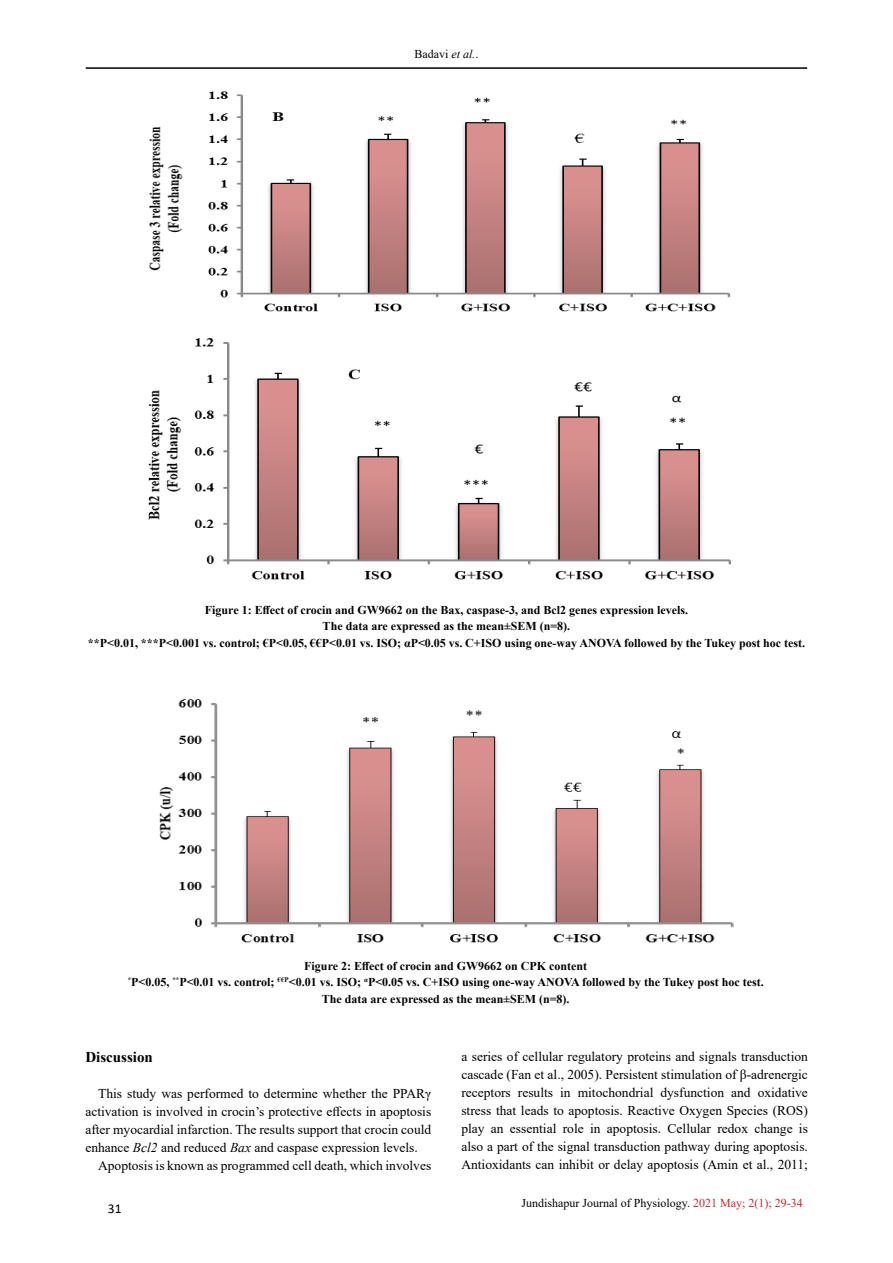
<style>
.page{position:relative;width:893px;height:1263px;background:#fff}
.page>*{position:absolute;margin:0;border:0;box-sizing:border-box;transform-origin:0 0}
.t1{font:700 15px "Times New Roman";color:#000}
.t2{font:13.5px/18px "Times New Roman";color:#000;text-align:justify}
.t3{font:13.5px "Calibri";color:#000}
.t4{font:700 12px/16.5px "Times New Roman";color:#000;text-align:center}
.t5{font:12px "Times New Roman";color:#000}
.s1{font-style:italic}
.s2{color:#d2232a}
</style>
<div class="page">
<hr style="left:86px;top:67px;width:721px;height:2px;background:#000">
<img style="left:149px;top:91px;width:582px;height:221px">
<img style="left:148px;top:338px;width:583px;height:242px">
<img style="left:159px;top:699px;width:575px;height:244px">
<p class="t5" style="left:414px;top:45px;width:65px">Badavi <span class="s1">et al.</span>.</p>
<p class="t4" style="left:88px;top:601px;width:719px">Figure 1: Effect of crocin and GW9662 on the Bax, caspase-3, and Bcl2 genes expression levels.<br>The data are expressed as the mean±SEM (n=8).<br>**P&lt;0.01, ***P&lt;0.001 vs. control; €P&lt;0.05, €€P&lt;0.01 vs. ISO; αP&lt;0.05 vs. C+ISO using one-way ANOVA followed by the Tukey post hoc test.</p>
<p class="t4" style="left:128px;top:957px;width:638px">Figure 2: Effect of crocin and GW9662 on CPK content<br><sup>*</sup>P&lt;0.05, <sup>**</sup>P&lt;0.01 vs. control; <sup>€€P</sup>&lt;0.01 vs. ISO; <sup>α</sup>P&lt;0.05 vs. C+ISO using one-way ANOVA followed by the Tukey post hoc test.<br>The data are expressed as the mean±SEM (n=8).</p>
<p class="t1" style="left:85px;top:1046px;width:69px">Discussion</p>
<p class="t2" style="left:98px;top:1084px;width:335px">This study was performed to determine whether the PPARγ</p>
<p class="t2" style="left:85px;top:1102px;width:347px">activation is involved in crocin’s protective effects in apoptosis</p>
<p class="t2" style="left:85px;top:1120px;width:347px">after myocardial infarction. The results support that crocin could</p>
<p class="t2" style="left:85px;top:1138px;width:334px">enhance <span class="s1">Bcl2</span> and reduced <span class="s1">Bax</span> and caspase expression levels.</p>
<p class="t2" style="left:98px;top:1156px;width:335px">Apoptosis is known as programmed cell death, which involves</p>
<p class="t3" style="left:108px;top:1199px;width:15px">31</p>
<p class="t2" style="left:461px;top:1047px;width:348px">a series of cellular regulatory proteins and signals transduction cascade (Fan et al., 2005). Persistent stimulation of β-adrenergic receptors results in mitochondrial dysfunction and oxidative stress that leads to apoptosis. Reactive Oxygen Species (ROS) play an essential role in apoptosis. Cellular redox change is also a part of the signal transduction pathway during apoptosis.<br>Antioxidants can inhibit or delay apoptosis (Amin et al., 2011;</p>
<p class="t5" style="left:522px;top:1195px;width:283px">Jundishapur Journal of Physiology. <span class="s2">2021 May; 2(1); 29-34</span></p>
</div>
